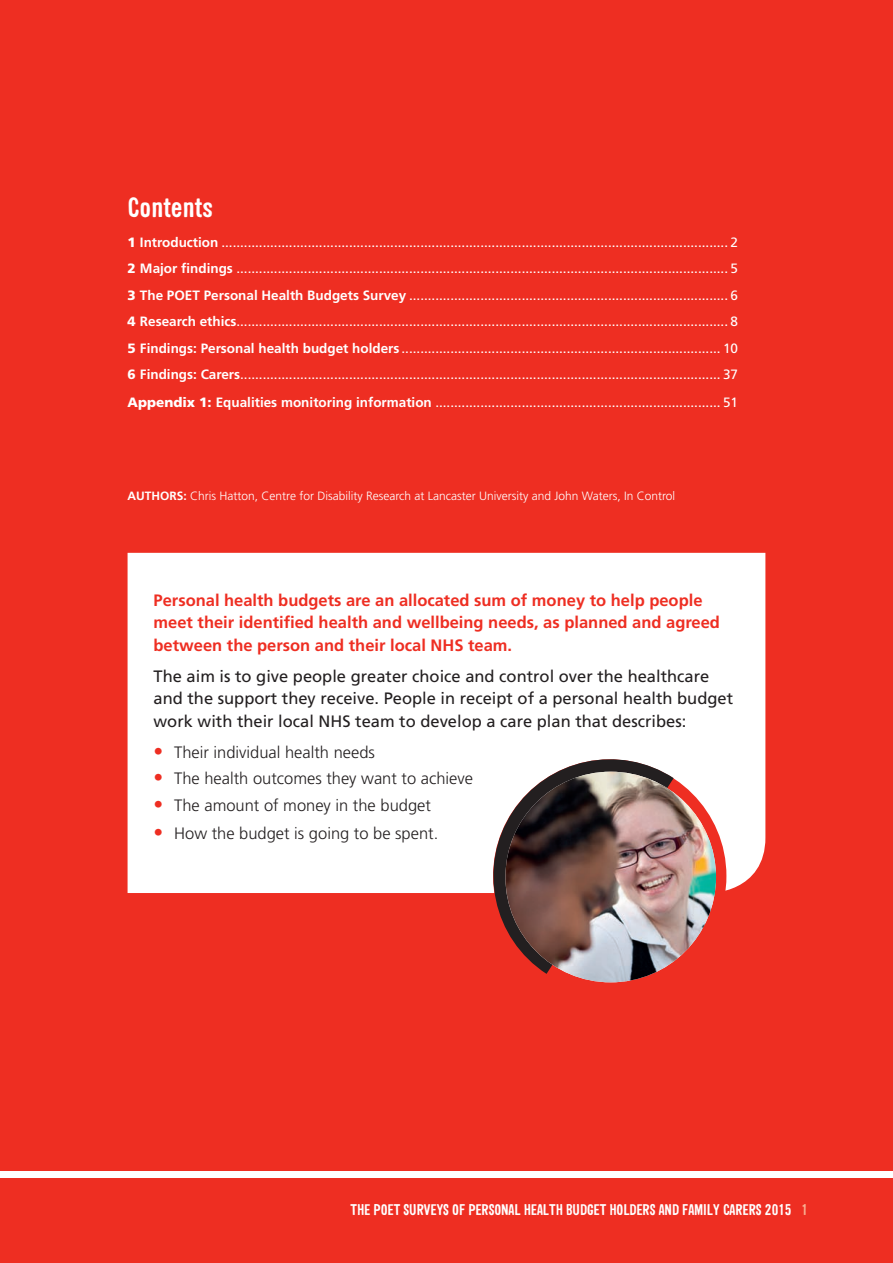
<style>
.page{position:relative;width:893px;height:1263px;background:#fff}
.page>*{position:absolute;margin:0;border:0;box-sizing:border-box;transform-origin:0 0}
.t1{font:700 27px "Sini";color:#fff}
.t2{font:16.5px/22.5px "Frutiger";color:#231f20}
.t3{font:700 16.5px/22.5px "Frutiger";color:#ee2e22}
.t4{font:300 16.5px "Frutiger";color:#231f20}
.t5{font:700 15px "Sini";color:#fff}
.t6{font:13.5px/26.5px "Frutiger";color:#fff;text-align:justify}
.t7{font:300 12px "Frutiger";color:#fff}
.s1{font-weight:900}
.s2{font-weight:700}
.s3{font-size:19.5px;color:#ee2e22}
.s4{color:#f8ad8f}
</style>
<div class="page">
<div style="left:0;top:1178px;width:893px;height:85px;background:#ee2e22"></div>
<div style="left:0;top:0;width:893px;height:1170px;background:#ee2e22"></div>
<div style="left:127px;top:552px;width:639px;height:341px;background:#fff"></div>
<div style="left:493px;top:759px;width:233px;height:234px;background:#ee2e22;border-radius:50%"></div>
<svg style="left:477px;top:743px;width:197px;height:231px;fill:#fff"></svg>
<img style="left:505px;top:772px;width:211px;height:210px;border-radius:105px">
<h1 class="t1" style="left:128px;top:190px;width:87px">Contents</h1>
<p class="t6" style="left:128px;top:229px;width:612px"><span class="s1">1</span> <span class="s2">Introduction</span> ....................................................................................................................................... 2<br><span class="s1">2</span> <span class="s2">Major findings</span> ................................................................................................................................... 5<br><span class="s1">3</span> <span class="s2">The POET Personal Health Budgets Survey</span> ..................................................................................... 6<br><span class="s1">4</span> <span class="s2">Research ethics</span>................................................................................................................................... 8<br><span class="s1">5</span> <span class="s2">Findings: Personal health budget holders</span> ..................................................................................... 10<br><span class="s1">6</span> <span class="s2">Findings: Carers</span>................................................................................................................................ 37</p>
<p class="t6" style="left:128px;top:389px;width:612px"><span class="s1">Appendix 1:</span> <span class="s2">Equalities monitoring information</span> ............................................................................ 51</p>
<p class="t7" style="left:128px;top:489px;width:549px"><span class="s2">AUTHORS:</span> Chris Hatton, Centre for Disability Research at Lancaster University and John Waters, In Control</p>
<p class="t3" style="left:154px;top:589px;width:568px">Personal health budgets are an allocated sum of money to help people meet their identified health and wellbeing needs, as planned and agreed between the person and their local NHS team.</p>
<p class="t2" style="left:154px;top:664px;width:581px">The aim is to give people greater choice and control over the healthcare and the support they receive. People in receipt of a personal health budget work with their local NHS team to develop a care plan that describes:</p>
<p class="t4" style="left:154px;top:743px;width:223px"><span class="s3">•</span> Their individual health needs</p>
<p class="t4" style="left:154px;top:769px;width:321px"><span class="s3">•</span> The health outcomes they want to achieve</p>
<p class="t4" style="left:154px;top:796px;width:279px"><span class="s3">•</span> The amount of money in the budget</p>
<p class="t4" style="left:154px;top:824px;width:286px"><span class="s3">•</span> How the budget is going to be spent.</p>
<p class="t5" style="left:351px;top:1200px;width:459px">THE POET SURVEYS OF PERSONAL HEALTH BUDGET HOLDERS AND FAMILY CARERS 2015 <span class="s4">1</span></p>
</div>
